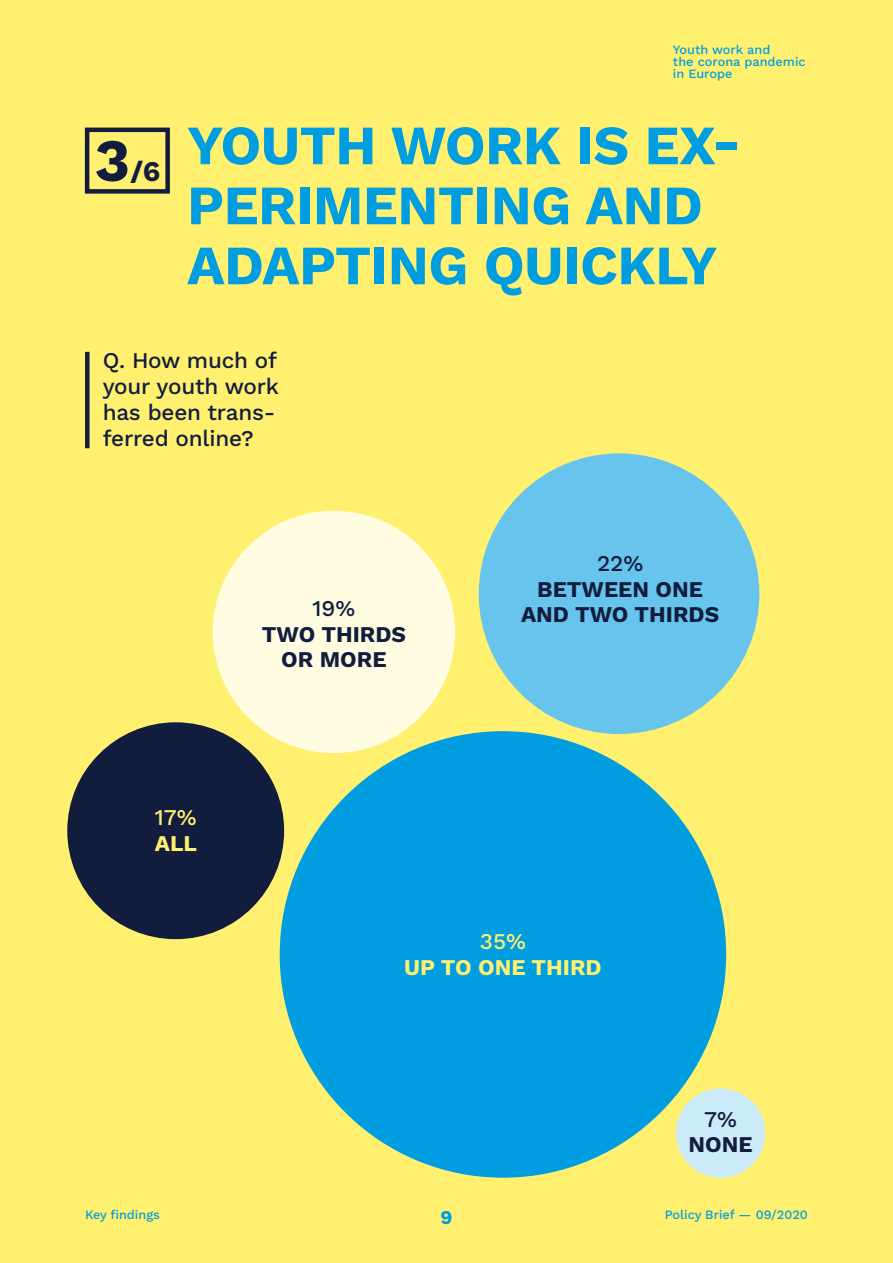
<style>
.page{position:relative;width:893px;height:1263px;background:#fff16f}
.page>*{position:absolute;margin:0;border:0;box-sizing:border-box;transform-origin:0 0}
.Headline{font:700 55.5px/60px "Work Sans";letter-spacing:-.01em;color:#009de0}
.t1{font:700 28.5px "Work Sans";color:#121d3e}
.Illustration_Headlin{font:500 22.5px/26.2px "Work Sans";letter-spacing:-.01em;color:#121d3e}
.t2{font:700 22.5px "Work Sans";color:#121d3e}
.t3{font:700 22.5px "Work Sans";color:#fff16f}
.t4{font:500 22.5px "Work Sans";color:#fff16f}
.t5{font:700 19.5px "Work Sans";color:#009de0}
.t6{font:500 12.75px/12px "Work Sans";color:#009de0}
.s1{font-size:60px}
</style>
<div class="page">
<div style="left:85px;top:128px;width:85px;height:66px;border:4px solid #121d3e"></div>
<div style="left:213px;top:511px;width:242px;height:242px;background:#fffce2;border-radius:50%"></div>
<div style="left:479px;top:453px;width:280px;height:281px;background:#66c4ed;border-radius:50%"></div>
<div style="left:280px;top:731px;width:446px;height:447px;background:#009de0;border-radius:50%"></div>
<div style="left:676px;top:1088px;width:89px;height:90px;background:#ccebf9;border-radius:50%"></div>
<div style="left:67px;top:722px;width:217px;height:217px;background:#121d3e;border-radius:50%"></div>
<div style="left:85px;top:352px;width:5px;height:96px;background:#121d3e"></div>
<p class="t1" style="left:95px;top:150px;width:67px"><span class="s1">3</span>/6</p>
<p class="t6" style="left:673px;top:43px;width:134px">Youth work and<br>the corona pandemic in Europe</p>
<p class="Headline" style="left:187px;top:113px;width:555px">YOUTH WORK IS EX-<br>PERIMENTING AND<br>ADAPTING QUICKLY</p>
<p class="Illustration_Headlin" style="left:103px;top:346px;width:178px">Q. How much of your youth work has been trans&shy;ferred online?</p>
<p class="t4" style="left:155px;top:801px;width:43px">17%</p>
<p class="t3" style="left:155px;top:826px;width:44px">ALL</p>
<p class="Illustration_Headlin" style="left:313px;top:594px;width:44px">19%</p>
<p class="t2" style="left:262px;top:617px;width:146px">TWO THIRDS</p>
<p class="t2" style="left:281px;top:642px;width:107px">OR MORE</p>
<p class="Illustration_Headlin" style="left:597px;top:550px;width:48px">22%</p>
<p class="t2" style="left:537px;top:572px;width:167px">BETWEEN ONE</p>
<p class="t2" style="left:521px;top:598px;width:200px">AND TWO THIRDS</p>
<p class="t4" style="left:480px;top:924px;width:48px">35%</p>
<p class="t3" style="left:404px;top:950px;width:199px">UP TO ONE THIRD</p>
<p class="Illustration_Headlin" style="left:704px;top:1105px;width:34px">7%</p>
<p class="t2" style="left:688px;top:1127px;width:66px">NONE</p>
<p class="t6" style="left:85px;top:1208px;width:76px">Key findings</p>
<h3 class="t5" style="left:440px;top:1202px;width:14px">9</h3>
<p class="t6" style="left:665px;top:1208px;width:145px">Policy Brief — 09/2020</p>
</div>
